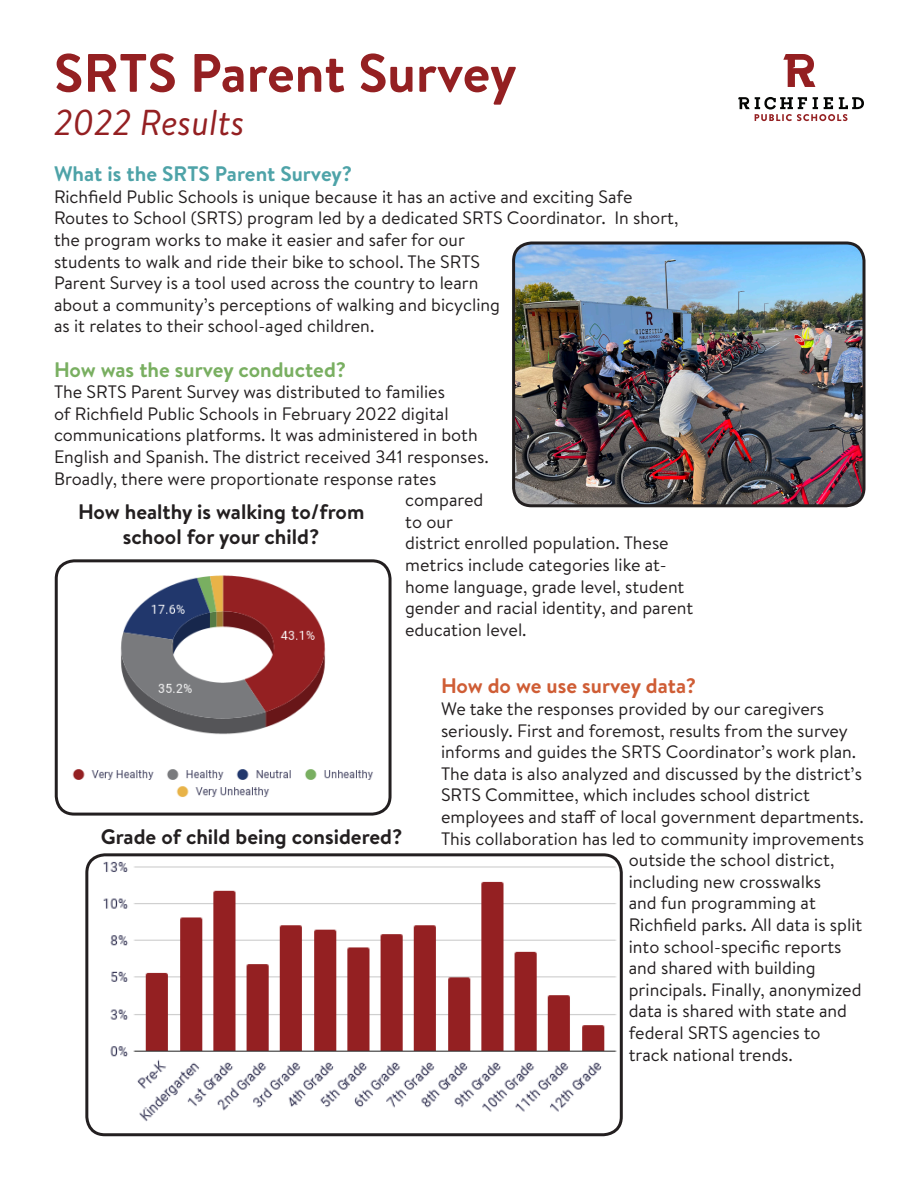
<style>
.page{position:relative;width:918px;height:1188px;background:#fff}
.page>*{position:absolute;margin:0;border:0;box-sizing:border-box;transform-origin:0 0}
.t1{font:700 54px "Brandon Text";color:#942022}
.t2{font:italic 36px "Brandon Text";color:#942022}
.t3{font:700 21px/25.2px "Brandon Text";color:#231f20;text-align:center}
.t4{font:700 21px "Brandon Text";color:#4ea3a8}
.t5{font:700 21px "Brandon Text";color:#79af61}
.t6{font:700 21px "Brandon Text";color:#cf5d35}
.t7{font:18px/21.6px "Brandon Text";color:#231f20}
</style>
<div class="page">
<img style="left:514px;top:243px;width:348px;height:263px">
<div style="left:512px;top:242px;width:354px;height:265px;border:3px solid #231f20;border-radius:18px"></div>
<img style="left:89px;top:857px;width:532px;height:278px">
<div style="left:85px;top:853px;width:538px;height:283px;border:3px solid #231f20;border-radius:18px"></div>
<img style="left:56px;top:563px;width:332px;height:249px">
<div style="left:55px;top:559px;width:337px;height:257px;border:3px solid #231f20;border-radius:18px"></div>
<svg style="left:783px;top:54px;width:32px;height:33px"></svg>
<svg style="left:738px;top:97px;width:126px;height:24px"></svg>
<p class="t1" style="left:54px;top:35px;width:464px">SRTS Parent Survey</p>
<p class="t2" style="left:54px;top:98px;width:192px">2022 Results</p>
<p class="t4" style="left:54px;top:159px;width:300px">What is the SRTS Parent Survey?</p>
<p class="t7" style="left:54px;top:185px;width:626px">Richfield Public Schools is unique because it has an active and exciting Safe Routes to School (SRTS) program led by a dedicated SRTS Coordinator. In short, the program works to make it easier and safer for our<br>students to walk and ride their bike to school. The SRTS<br>Parent Survey is a tool used across the country to learn<br>about a community’s perceptions of walking and bicycling<br>as it relates to their school-aged children.</p>
<p class="t5" style="left:54px;top:355px;width:294px">How was the survey conducted?</p>
<p class="t7" style="left:54px;top:380px;width:393px">The SRTS Parent Survey was distributed to families</p>
<p class="t7" style="left:54px;top:402px;width:396px">of Richfield Public Schools in February 2022 digital</p>
<p class="t7" style="left:54px;top:424px;width:425px">communications platforms. It was administered in both</p>
<p class="t7" style="left:54px;top:445px;width:436px">English and Spanish. The district received 341 responses.</p>
<p class="t7" style="left:54px;top:467px;width:384px">Broadly, there were proportionate response rates</p>
<p class="t7" style="left:405px;top:488px;width:80px">compared</p>
<p class="t7" style="left:405px;top:510px;width:49px">to our</p>
<p class="t7" style="left:405px;top:532px;width:265px">district enrolled population. These</p>
<p class="t7" style="left:405px;top:553px;width:263px">metrics include categories like at-</p>
<p class="t7" style="left:405px;top:575px;width:281px">home language, grade level, student</p>
<p class="t7" style="left:405px;top:596px;width:290px">gender and racial identity, and parent</p>
<p class="t7" style="left:405px;top:618px;width:123px">education level.</p>
<p class="t3" style="left:78px;top:498px;width:288px">How healthy is walking to/from school for your child?</p>
<p class="t3" style="left:101px;top:824px;width:303px">Grade of child being considered?</p>
<p class="t6" style="left:441px;top:671px;width:257px">How do we use survey data?</p>
<p class="t7" style="left:441px;top:697px;width:385px">We take the responses provided by our caregivers</p>
<p class="t7" style="left:441px;top:719px;width:408px">seriously. First and foremost, results from the survey</p>
<p class="t7" style="left:441px;top:740px;width:417px">informs and guides the SRTS Coordinator’s work plan.</p>
<p class="t7" style="left:441px;top:762px;width:423px">The data is also analyzed and discussed by the district’s</p>
<p class="t7" style="left:441px;top:784px;width:370px">SRTS Committee, which includes school district</p>
<p class="t7" style="left:441px;top:805px;width:424px">employees and staff of local government departments.</p>
<p class="t7" style="left:441px;top:827px;width:425px">This collaboration has led to community improvements</p>
<p class="t7" style="left:629px;top:848px;width:207px">outside the school district,</p>
<p class="t7" style="left:629px;top:870px;width:194px">including new crosswalks</p>
<p class="t7" style="left:629px;top:892px;width:189px">and fun programming at</p>
<p class="t7" style="left:629px;top:913px;width:235px">Richfield parks. All data is split</p>
<p class="t7" style="left:629px;top:935px;width:214px">into school-specific reports</p>
<p class="t7" style="left:629px;top:956px;width:189px">and shared with building</p>
<p class="t7" style="left:629px;top:978px;width:234px">principals. Finally, anonymized</p>
<p class="t7" style="left:629px;top:1000px;width:220px">data is shared with state and</p>
<p class="t7" style="left:629px;top:1021px;width:193px">federal SRTS agencies to</p>
<p class="t7" style="left:629px;top:1043px;width:166px">track national trends.</p>
</div>
